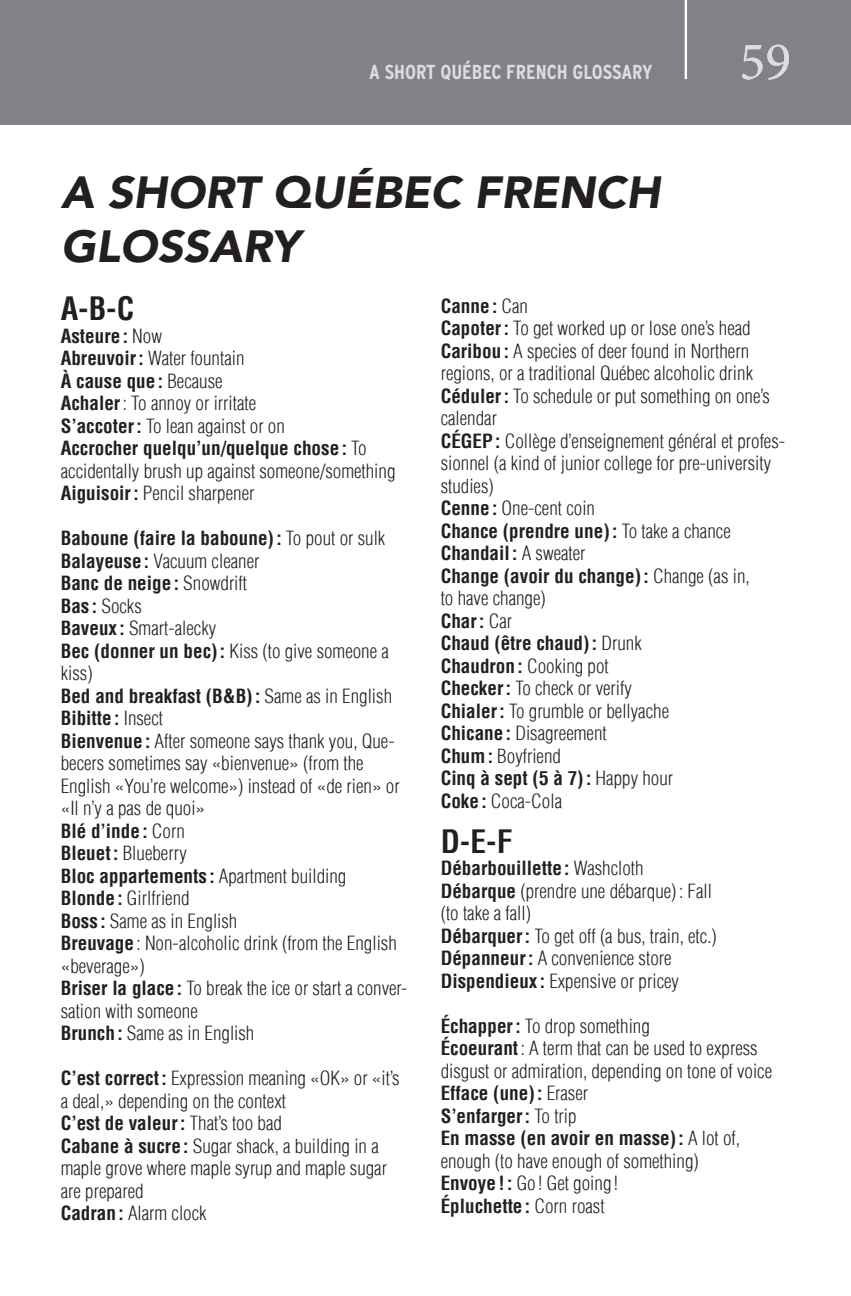
<style>
.page{position:relative;width:851px;height:1296px;background:#fff}
.page>*{position:absolute;margin:0;border:0;box-sizing:border-box;transform-origin:0 0}
.t1{font:54px "Minion Pro";color:#dcdddf}
.Faux_chapitre{font:italic 900 45px/54px "Avenir LT";color:#231f20}
.Texte_Coordonnées{font:700 condensed 31.5px "Helvetica LT";color:#231f20}
.t2{font:700 condensed 20.25px "Interstate";color:#dcdddf}
.Texte_Coordonnées-2{font:300 condensed 19.12px/22.5px "Helvetica LT";color:#231f20}
.Texte_Coordonnées-3{font:700 condensed 19.12px "Helvetica LT";color:#231f20}
.s1{font-weight:300}
.s2{font-weight:700}
</style>
<div class="page">
<div style="left:0;top:0;width:850px;height:125px;background:#808285"></div>
<hr style="left:684px;top:0;width:3px;height:79px;background:#fff">
<p class="t2" style="left:369px;top:61px;width:285px">A SHORT QUÉBEC FRENCH GLOSSARY</p>
<h1 class="t1" style="left:739px;top:26px;width:53px">59</h1>
<p class="Faux_chapitre" style="left:61px;top:165px;width:601px">A SHORT QUÉBEC FRENCH<br>GLOSSARY</p>
<p class="Texte_Coordonnées" style="left:61px;top:289px;width:75px">A-B-C</p>
<p class="Texte_Coordonnées-3" style="left:61px;top:324px;width:103px">Asteure: <span class="s1">Now</span></p>
<p class="Texte_Coordonnées-2" style="left:61px;top:347px;width:185px"><span class="s2">Abreuvoir:</span> Water fountain</p>
<p class="Texte_Coordonnées-3" style="left:61px;top:369px;width:163px">À cause que: <span class="s1">Because</span></p>
<p class="Texte_Coordonnées-2" style="left:61px;top:392px;width:197px"><span class="s2">Achaler</span>: To annoy or irritate</p>
<p class="Texte_Coordonnées-2" style="left:61px;top:414px;width:226px"><span class="s2">S’accoter:</span> To lean against or on</p>
<p class="Texte_Coordonnées-2" style="left:61px;top:437px;width:336px"><span class="s2">Accrocher quelqu’un/quelque chose:</span> To accidentally brush up against someone/something</p>
<p class="Texte_Coordonnées-2" style="left:61px;top:482px;width:195px"><span class="s2">Aiguisoir:</span> Pencil sharpener</p>
<p class="Texte_Coordonnées-3" style="left:61px;top:526px;width:326px">Baboune (faire la baboune): <span class="s1">To pout or sulk</span></p>
<p class="Texte_Coordonnées-2" style="left:61px;top:549px;width:200px"><span class="s2">Balayeuse:</span> Vacuum cleaner</p>
<p class="Texte_Coordonnées-3" style="left:61px;top:571px;width:188px">Banc de neige: <span class="s1">Snowdrift</span></p>
<p class="Texte_Coordonnées-2" style="left:61px;top:594px;width:83px"><span class="s2">Bas :</span> Socks</p>
<p class="Texte_Coordonnées-2" style="left:61px;top:617px;width:157px"><span class="s2">Baveux :</span> Smart-alecky</p>
<p class="Texte_Coordonnées-2" style="left:61px;top:639px;width:329px"><span class="s2">Bec (donner un bec):</span> Kiss (to give someone a kiss)</p>
<p class="Texte_Coordonnées-3" style="left:61px;top:684px;width:333px">Bed and breakfast (B&amp;B): <span class="s1">Same as in English</span></p>
<p class="Texte_Coordonnées-3" style="left:61px;top:706px;width:104px">Bibitte : <span class="s1">Insect</span></p>
<p class="Texte_Coordonnées-2" style="left:61px;top:729px;width:335px"><span class="s2">Bienvenue:</span> After someone says thank you, Que&shy;becers sometimes say «bienvenue» (from the</p>
<p class="Texte_Coordonnées-2" style="left:61px;top:774px;width:340px">English «You’re welcome») instead of «de rien» or «Il n’y a pas de quoi»</p>
<p class="Texte_Coordonnées-3" style="left:61px;top:819px;width:126px">Blé d’inde : <span class="s1">Corn</span></p>
<p class="Texte_Coordonnées-2" style="left:61px;top:842px;width:127px"><span class="s2">Bleuet:</span> Blueberry</p>
<p class="Texte_Coordonnées-3" style="left:61px;top:864px;width:287px">Bloc appartements : <span class="s1">Apartment building</span></p>
<p class="Texte_Coordonnées-2" style="left:61px;top:887px;width:130px"><span class="s2">Blonde :</span> Girlfriend</p>
<p class="Texte_Coordonnées-2" style="left:61px;top:909px;width:178px"><span class="s2">Boss :</span> Same as in English</p>
<p class="Texte_Coordonnées-2" style="left:61px;top:932px;width:337px"><span class="s2">Breuvage</span>: Non-alcoholic drink (from the English «beverage»)</p>
<p class="Texte_Coordonnées-2" style="left:61px;top:977px;width:348px"><span class="s2">Briser la glace:</span> To break the ice or start a conver&shy;sation with someone</p>
<p class="Texte_Coordonnées-2" style="left:61px;top:1022px;width:195px"><span class="s2">Brunch:</span> Same as in English</p>
<p class="Texte_Coordonnées-2" style="left:61px;top:1067px;width:340px"><span class="s2">C’est correct:</span> Expression meaning «OK» or «it’s a deal,» depending on the context</p>
<p class="Texte_Coordonnées-3" style="left:61px;top:1111px;width:223px">C’est de valeur: <span class="s1">That’s too bad</span></p>
<p class="Texte_Coordonnées-2" style="left:61px;top:1134px;width:328px"><span class="s2">Cabane à sucre:</span> Sugar shack, a building in a maple grove where maple syrup and maple sugar are prepared</p>
<p class="Texte_Coordonnées-2" style="left:61px;top:1202px;width:147px"><span class="s2">Cadran :</span> Alarm clock</p>
<p class="Texte_Coordonnées-3" style="left:440px;top:294px;width:89px">Canne: <span class="s1">Can</span></p>
<p class="Texte_Coordonnées-2" style="left:440px;top:317px;width:311px"><span class="s2">Capoter:</span> To get worked up or lose one’s head</p>
<p class="Texte_Coordonnées-2" style="left:440px;top:339px;width:314px"><span class="s2">Caribou:</span> A species of deer found in Northern regions, or a traditional Québec alcoholic drink</p>
<p class="Texte_Coordonnées-2" style="left:440px;top:384px;width:331px"><span class="s2">Céduler:</span> To schedule or put something on one’s calendar</p>
<p class="Texte_Coordonnées-2" style="left:440px;top:429px;width:346px"><span class="s2">CÉGEP:</span> Collège d’enseignement général et profes&shy;sionnel (a kind of junior college for pre-university studies)</p>
<p class="Texte_Coordonnées-2" style="left:440px;top:497px;width:156px"><span class="s2">Cenne:</span> One-cent coin</p>
<p class="Texte_Coordonnées-3" style="left:440px;top:519px;width:291px">Chance (prendre une): <span class="s1">To take a chance</span></p>
<p class="Texte_Coordonnées-3" style="left:440px;top:541px;width:146px">Chandail: <span class="s1">A sweater</span></p>
<p class="Texte_Coordonnées-2" style="left:440px;top:564px;width:310px"><span class="s2">Change (avoir du change):</span> Change (as in, to have change)</p>
<p class="Texte_Coordonnées-3" style="left:440px;top:609px;width:73px">Char: <span class="s1">Car</span></p>
<p class="Texte_Coordonnées-3" style="left:440px;top:631px;width:203px">Chaud (être chaud): <span class="s1">Drunk</span></p>
<p class="Texte_Coordonnées-2" style="left:440px;top:654px;width:170px"><span class="s2">Chaudron :</span> Cooking pot</p>
<p class="Texte_Coordonnées-2" style="left:440px;top:677px;width:193px"><span class="s2">Checker:</span> To check or verify</p>
<p class="Texte_Coordonnées-2" style="left:440px;top:699px;width:230px"><span class="s2">Chialer:</span> To grumble or bellyache</p>
<p class="Texte_Coordonnées-2" style="left:440px;top:722px;width:168px"><span class="s2">Chicane :</span> Disagreement</p>
<p class="Texte_Coordonnées-2" style="left:440px;top:744px;width:122px"><span class="s2">Chum:</span> Boyfriend</p>
<p class="Texte_Coordonnées-3" style="left:440px;top:766px;width:234px">Cinq à sept (5 à 7): <span class="s1">Happy hour</span></p>
<p class="Texte_Coordonnées-2" style="left:440px;top:789px;width:123px"><span class="s2">Coke:</span> Coca-Cola</p>
<p class="Texte_Coordonnées" style="left:440px;top:821px;width:73px">D-E-F</p>
<p class="Texte_Coordonnées-3" style="left:440px;top:856px;width:204px">Débarbouillette: <span class="s1">Washcloth</span></p>
<p class="Texte_Coordonnées-2" style="left:440px;top:879px;width:273px"><span class="s2">Débarque</span> (prendre une débarque): Fall (to take a fall)</p>
<p class="Texte_Coordonnées-2" style="left:440px;top:924px;width:278px"><span class="s2">Débarquer:</span> To get off (a bus, train, etc.)</p>
<p class="Texte_Coordonnées-2" style="left:440px;top:947px;width:232px"><span class="s2">Dépanneur:</span> A convenience store</p>
<p class="Texte_Coordonnées-2" style="left:440px;top:969px;width:240px"><span class="s2">Dispendieux :</span> Expensive or pricey</p>
<p class="Texte_Coordonnées-2" style="left:440px;top:1014px;width:211px"><span class="s2">Échapper:</span> To drop something</p>
<p class="Texte_Coordonnées-2" style="left:440px;top:1037px;width:333px"><span class="s2">Écoeurant</span>: A term that can be used to express disgust or admiration, depending on tone of voice</p>
<p class="Texte_Coordonnées-3" style="left:440px;top:1081px;width:149px">Efface (une): <span class="s1">Eraser</span></p>
<p class="Texte_Coordonnées-3" style="left:440px;top:1104px;width:137px">S’enfarger: <span class="s1">To trip</span></p>
<p class="Texte_Coordonnées-2" style="left:440px;top:1127px;width:301px"><span class="s2">En masse (en avoir en masse):</span> A lot of, enough (to have enough of something)</p>
<p class="Texte_Coordonnées-2" style="left:440px;top:1172px;width:179px"><span class="s2">Envoye !:</span> Go ! Get going !</p>
<p class="Texte_Coordonnées-3" style="left:440px;top:1194px;width:165px">Épluchette : <span class="s1">Corn roast</span></p>
</div>
